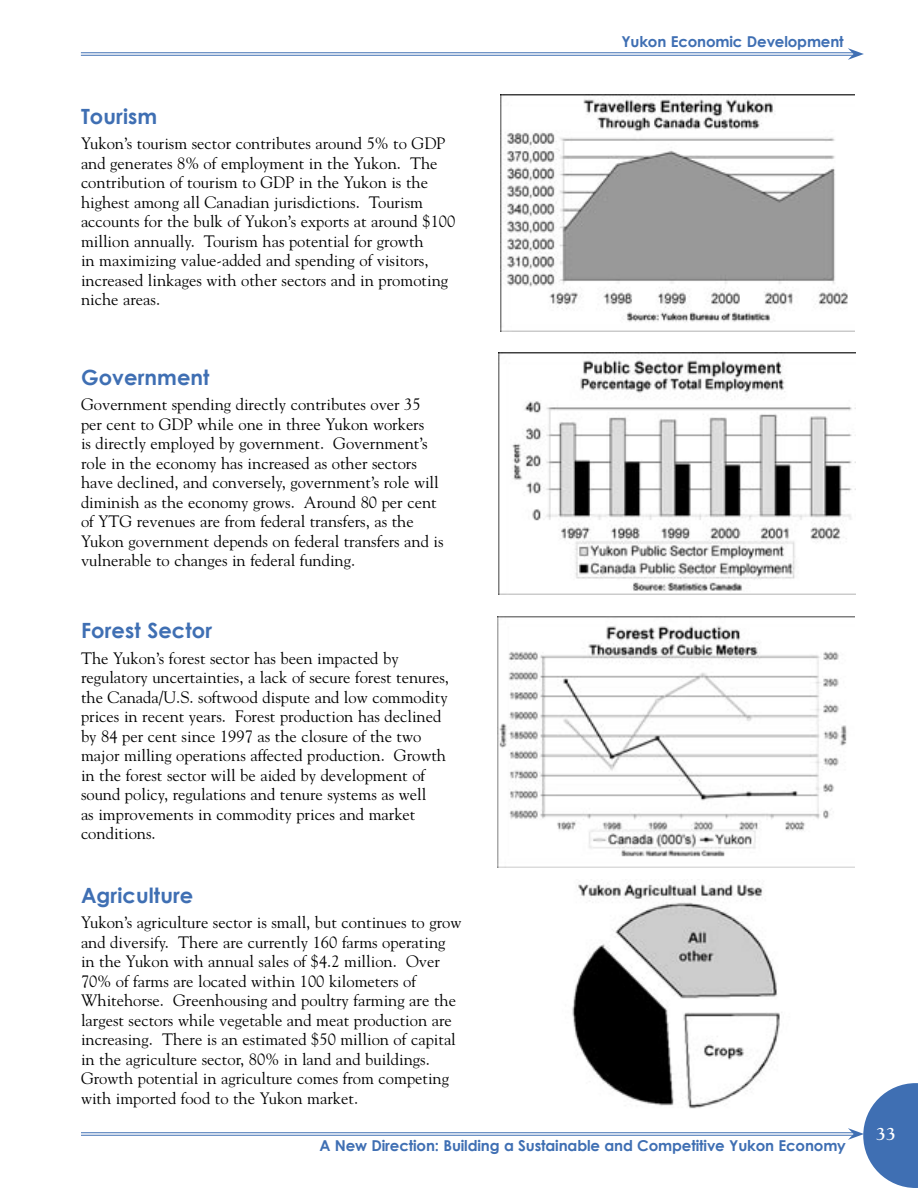
<style>
.page{position:relative;width:918px;height:1188px;background:#fff}
.page>*{position:absolute;margin:0;border:0;box-sizing:border-box;transform-origin:0 0}
.paragraphs{font:700 21px "Century Gothic";letter-spacing:.005em;color:#3f6fb3}
.t1{font:700 18px "Goudy";color:#fff}
.paragraphs-2{font:16.5px/19.5px "Goudy";color:#000}
.t2{font:700 15px "Century Gothic";letter-spacing:-.01em;color:#3f6fb3}
</style>
<div class="page">
<hr style="left:81px;top:53px;width:772px;height:1px;background:#3f6fb3">
<hr style="left:81px;top:55px;width:772px;height:1px;background:#3f6fb3">
<svg style="left:848px;top:48px;width:16px;height:12px"></svg>
<hr style="left:81px;top:1133px;width:773px;height:1px;background:#3f6fb3">
<hr style="left:81px;top:1135px;width:773px;height:1px;background:#3f6fb3">
<svg style="left:848px;top:1083px;width:70px;height:105px"></svg>
<img style="left:500px;top:94px;width:355px;height:237px">
<img style="left:499px;top:352px;width:356px;height:242px">
<img style="left:498px;top:616px;width:357px;height:252px">
<img style="left:572px;top:882px;width:210px;height:227px">
<p class="paragraphs" style="left:81px;top:103px;width:78px">Tourism</p>
<p class="paragraphs-2" style="left:81px;top:134px;width:376px">Yukon’s tourism sector contributes around 5% to GDP and generates 8% of employment in the Yukon. The contribution of tourism to GDP in the Yukon is the highest among all Canadian jurisdictions. Tourism accounts for the bulk of Yukon’s exports at around $100 million annually. Tourism has potential for growth<br>in maximizing value-added and spending of visitors, increased linkages with other sectors and in promoting niche areas.</p>
<p class="paragraphs" style="left:81px;top:364px;width:130px">Government</p>
<p class="paragraphs-2" style="left:81px;top:395px;width:364px">Government spending directly contributes over 35 per cent to GDP while one in three Yukon workers<br>is directly employed by government. Government’s role in the economy has increased as other sectors have declined, and conversely, government’s role will diminish as the economy grows. Around 80 per cent of YTG revenues are from federal transfers, as the Yukon government depends on federal transfers and is vulnerable to changes in federal funding.</p>
<p class="paragraphs" style="left:81px;top:617px;width:133px">Forest Sector</p>
<p class="paragraphs-2" style="left:81px;top:648px;width:370px">The Yukon’s forest sector has been impacted by regulatory uncertainties, a lack of secure forest tenures, the Canada/U.S. softwood dispute and low commodity prices in recent years. Forest production has declined by 84 per cent since 1997 as the closure of the two major milling operations affected production. Growth in the forest sector will be aided by development of sound policy, regulations and tenure systems as well<br>as improvements in commodity prices and market conditions.</p>
<p class="paragraphs" style="left:81px;top:882px;width:114px">Agriculture</p>
<p class="paragraphs-2" style="left:81px;top:913px;width:382px">Yukon’s agriculture sector is small, but continues to grow and diversify. There are currently 160 farms operating in the Yukon with annual sales of $4.2 million. Over 70% of farms are located within 100 kilometers of Whitehorse. Greenhousing and poultry farming are the largest sectors while vegetable and meat production are increasing. There is an estimated $50 million of capital in the agriculture sector, 80% in land and buildings.<br>Growth potential in agriculture comes from competing with imported food to the Yukon market.</p>
<p class="t2" style="left:621px;top:32px;width:224px">Yukon Economic Development</p>
<p class="t2" style="left:319px;top:1136px;width:528px">A New Direction: Building a Sustainable and Competitive Yukon Economy</p>
<p class="t1" style="left:876px;top:1123px;width:21px">33</p>
</div>
